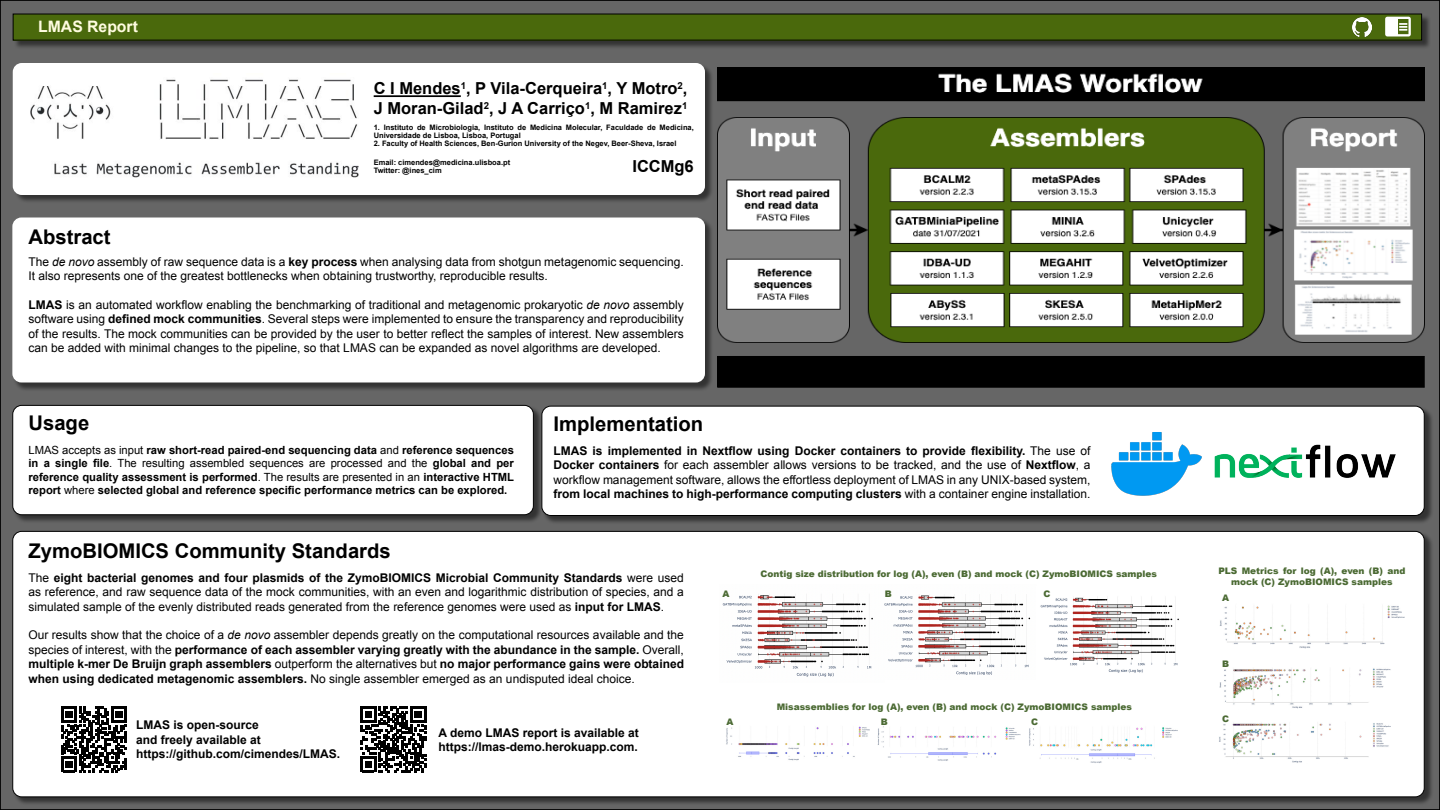
<style>
.page{position:relative;width:1440px;height:810px;background:#666}
.page>*{position:absolute;margin:0;border:0;box-sizing:border-box;transform-origin:0 0}
.t1{font:700 20.25px "Arial";color:#000}
.t2{font:700 16.5px/19.8px "Arial";color:#000}
.t3{font:700 15.75px "Arial";color:#fffce0}
.t4{font:12px/14.4px "Arial";color:#000;text-align:justify}
.t5{font:700 12px "Arial";color:#000}
.t6{font:700 11.25px/13.5px "Arial";color:#000;text-align:justify}
.t7{font:900 9px/10.8px "Arial";color:#4b6a33;text-align:center}
.t8{font:700 7.5px/8.2px "Arial";color:#000}
.s1{font-style:italic}
.s2{font-weight:700}
.s3{font-weight:400}
</style>
<div class="page">
<div style="left:13px;top:14px;width:1418px;height:35px;background:#000;opacity:.5"></div>
<div style="left:13px;top:14px;width:1409px;height:26px;background:#4a690c"></div>
<div style="left:13px;top:14px;width:1409px;height:26px;border:1px solid #000"></div>
<img style="left:1353px;top:18px;width:19px;height:18px">
<img style="left:1384px;top:13px;width:27px;height:27px">
<div style="left:13px;top:64px;width:701px;height:140px;background:#000;opacity:.5"></div>
<div style="left:13px;top:63px;width:692px;height:132px;background:#fff;border-radius:9px"></div>
<img style="left:30px;top:79px;width:329px;height:99px">
<hr style="left:374px;top:95px;width:87px;height:2px;background:#000">
<div style="left:13px;top:218px;width:701px;height:173px;background:#000;opacity:.5"></div>
<div style="left:12px;top:218px;width:693px;height:164px;background:#fff;border-radius:9px"></div>
<div style="left:13px;top:406px;width:529px;height:118px;background:#000;opacity:.5"></div>
<div style="left:13px;top:405px;width:520px;height:110px;background:#fff;border-radius:9px"></div>
<div style="left:12px;top:405px;width:522px;height:110px;border:1px solid #000;border-radius:9px"></div>
<div style="left:542px;top:406px;width:891px;height:119px;background:#000;opacity:.5"></div>
<div style="left:542px;top:406px;width:882px;height:110px;background:#fff;border-radius:9px"></div>
<div style="left:542px;top:406px;width:883px;height:110px;border:1px solid #000;border-radius:9px"></div>
<img style="left:1111px;top:433px;width:91px;height:63px">
<img style="left:1214px;top:444px;width:182px;height:34px">
<img style="left:717px;top:68px;width:708px;height:275px">
<div style="left:718px;top:356px;width:706px;height:31px;background:#000"></div>
<div style="left:717px;top:356px;width:708px;height:32px;border:1px solid #000"></div>
<div style="left:13px;top:532px;width:1420px;height:274px;background:#000;opacity:.5"></div>
<div style="left:13px;top:531px;width:1411px;height:266px;background:#fff;border-radius:9px"></div>
<svg style="left:360px;top:707px;width:66px;height:65px"></svg>
<svg style="left:61px;top:707px;width:66px;height:65px"></svg>
<img style="left:722px;top:594px;width:151px;height:83px">
<img style="left:884px;top:595px;width:147px;height:80px">
<img style="left:1040px;top:597px;width:139px;height:76px">
<img style="left:1029px;top:727px;width:149px;height:36px">
<img style="left:726px;top:726px;width:144px;height:35px">
<img style="left:877px;top:726px;width:144px;height:35px">
<img style="left:1219px;top:668px;width:172px;height:41px">
<img style="left:1219px;top:605px;width:186px;height:44px">
<img style="left:1219px;top:723px;width:172px;height:40px">
<p class="t3" style="left:38px;top:17px;width:101px">LMAS Report</p>
<p class="t2" style="left:374px;top:79px;width:315px">C I Mendes<sup>1</sup>, P Vila-Cerqueira<sup>1</sup>, Y Motro<sup>2</sup>,<br>J Moran-Gilad<sup>2</sup>, J A Carriço<sup>1</sup>, M Ramirez<sup>1</sup></p>
<p class="t8" style="left:374px;top:123px;width:322px">1. Instituto de Microbiologia, Instituto de Medicina Molecular, Faculdade de Medicina,<br>Universidade de Lisboa, Lisboa, Portugal</p>
<p class="t8" style="left:374px;top:140px;width:304px">2. Faculty of Health Sciences, Ben-Gurion University of the Negev, Beer-Sheva, Israel</p>
<p class="t8" style="left:374px;top:159px;width:138px">Email: cimendes@medicina.ulisboa.pt</p>
<p class="t8" style="left:374px;top:166px;width:70px">Twitter: @ines_cim</p>
<p class="t2" style="left:632px;top:157px;width:63px">ICCMg6</p>
<p class="t1" style="left:28px;top:224px;width:84px">Abstract</p>
<p class="t4" style="left:28px;top:254px;width:657px">The <span class="s1">de novo</span> assembly of raw sequence data is a <span class="s2">key process</span> when analysing data from shotgun metagenomic sequencing.<br>It also represents one of the greatest bottlenecks when obtaining trustworthy, reproducible results.</p>
<p class="t4" style="left:28px;top:298px;width:657px"><span class="s2">LMAS</span> is an automated workflow enabling the benchmarking of traditional and metagenomic prokaryotic <span class="s1">de novo</span> assembly software using <span class="s2">defined mock communities</span>. Several steps were implemented to ensure the transparency and reproducibility of the results. The mock communities can be provided by the user to better reflect the samples of interest. New assemblers can be added with minimal changes to the pipeline, so that LMAS can be expanded as novel algorithms are developed.</p>
<p class="t1" style="left:28px;top:409px;width:62px">Usage</p>
<p class="t1" style="left:554px;top:410px;width:151px">Implementation</p>
<p class="t6" style="left:28px;top:443px;width:487px"><span class="s3">LMAS accepts as input</span> raw short-read paired-end sequencing data <span class="s3">and</span> reference sequences in a single file<span class="s3">. The resulting assembled sequences are processed and the</span> global and per reference quality assessment is performed<span class="s3">. The results are presented in an</span> interactive HTML report <span class="s3">where</span> selected global and reference specific performance metrics can be explored.</p>
<p class="t4" style="left:554px;top:444px;width:538px"><span class="s2">LMAS is implemented in Nextflow using Docker containers to provide flexibility.</span> The use of <span class="s2">Docker containers</span> for each assembler allows versions to be tracked, and the use of <span class="s2">Nextflow</span>, a workflow management software, allows the effortless deployment of LMAS in any UNIX-based system, <span class="s2">from local machines to high-performance computing clusters</span> with a container engine installation.</p>
<p class="t1" style="left:28px;top:537px;width:364px">ZymoBIOMICS Community Standards</p>
<p class="t4" style="left:28px;top:571px;width:657px">The <span class="s2">eight bacterial genomes and four plasmids of the ZymoBIOMICS Microbial Community Standards</span> were used as reference, and raw sequence data of the mock communities, with an even and logarithmic distribution of species, and a simulated sample of the evenly distributed reads generated from the reference genomes were used as <span class="s2">input for LMAS</span>.</p>
<p class="t4" style="left:28px;top:628px;width:657px">Our results show that the choice of a <span class="s1">de novo</span> assembler depends greatly on the computational resources available and the species of interest, with the <span class="s2">performance of each assembler varying greatly with the abundance in the sample.</span> Overall, <span class="s2">multiple k-mer De Bruijn graph assemblers</span> outperform the alternatives but <span class="s2">no major performance gains were obtained when using dedicated metagenomic assemblers.</span> No single assembler emerged as an undisputed ideal choice.</p>
<p class="t5" style="left:136px;top:717px;width:124px">LMAS is open-source</p>
<p class="t5" style="left:136px;top:732px;width:126px">and freely available at</p>
<p class="t5" style="left:136px;top:746px;width:206px">https://github.com/cimendes/LMAS.</p>
<p class="t5" style="left:439px;top:725px;width:202px">A demo LMAS report is available at</p>
<p class="t5" style="left:439px;top:739px;width:201px">https://lmas-demo.herokuapp.com.</p>
<p class="t7" style="left:760px;top:568px;width:398px">Contig size distribution for log (A), even (B) and mock (C) ZymoBIOMICS samples</p>
<p class="t7" style="left:723px;top:588px;width:9px">A</p>
<p class="t7" style="left:885px;top:589px;width:9px">B</p>
<p class="t7" style="left:1043px;top:589px;width:9px">C</p>
<p class="t7" style="left:777px;top:701px;width:357px">Misassemblies for log (A), even (B) and mock (C) ZymoBIOMICS samples</p>
<p class="t7" style="left:727px;top:716px;width:9px">A</p>
<p class="t7" style="left:881px;top:716px;width:9px">B</p>
<p class="t7" style="left:1031px;top:716px;width:9px">C</p>
<p class="t7" style="left:1218px;top:565px;width:188px">PLS Metrics for log (A), even (B) and mock (C) ZymoBIOMICS samples</p>
<p class="t7" style="left:1222px;top:592px;width:9px">A</p>
<p class="t7" style="left:1222px;top:658px;width:9px">B</p>
<p class="t7" style="left:1222px;top:713px;width:9px">C</p>
</div>
